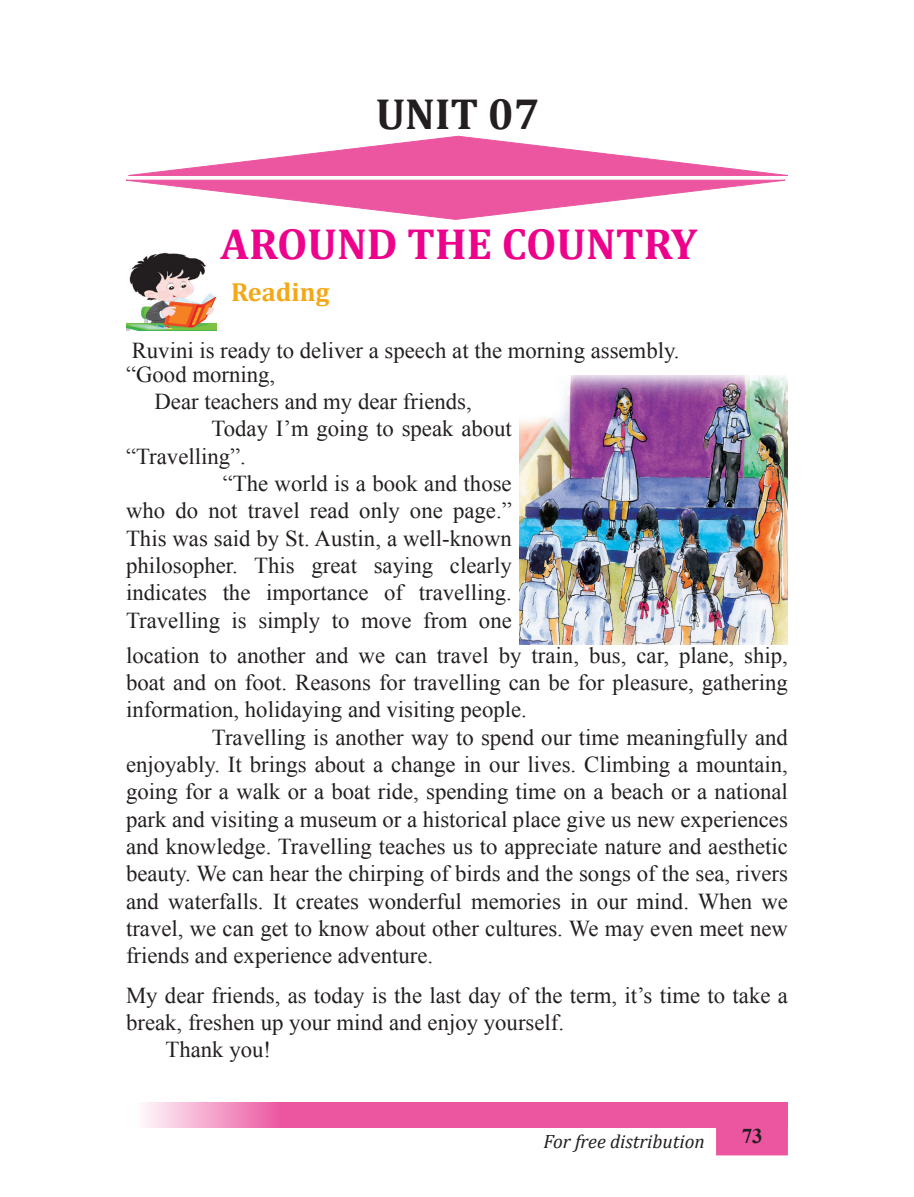
<style>
.page{position:relative;width:914px;height:1197px;background:#fff}
.page>*{position:absolute;margin:0;border:0;box-sizing:border-box;transform-origin:0 0}
.t1{font:700 43.75px "Cambria";color:#ed028c}
.t2{font:700 43.75px "Cambria";color:#231f20}
.t3{font:700 26.25px "Cambria";color:#f3a817}
.t4{font:22.75px/27.3px "Times New Roman";color:#231f20;text-align:justify}
.t5{font:700 21px "Times New Roman";color:#231f20}
.t6{font:italic 19.25px "Cambria";color:#231f20}
</style>
<div class="page">
<div style="left:716px;top:1102px;width:72px;height:53px;background:#ec56a0;border:3px solid #ec56a0"></div>
<svg style="left:144px;top:1102px;width:644px;height:26px;background:#ed67a9"></svg>
<svg style="left:126px;top:135px;width:662px;height:85px"></svg>
<img style="left:126px;top:252px;width:91px;height:79px">
<img style="left:519px;top:376px;width:269px;height:268px">
<h1 class="t2" style="left:376px;top:83px;width:165px">UNIT 07</h1>
<h1 class="t1" style="left:220px;top:213px;width:478px">AROUND THE COUNTRY</h1>
<p class="t3" style="left:231px;top:274px;width:100px">Reading</p>
<p class="t4" style="left:126px;top:338px;width:555px;line-height:23.8px">Ruvini is ready to deliver a speech at the morning assembly. “Good morning,</p>
<p class="t4" style="left:154px;top:387px;width:319px">Dear teachers and my dear friends,</p>
<p class="t4" style="left:211px;top:415px;width:302px">Today I’m going to speak about</p>
<p class="t4" style="left:126px;top:442px;width:121px">“Travelling”.</p>
<p class="t4" style="left:223px;top:469px;width:290px">“The world is a book and those</p>
<p class="t4" style="left:126px;top:496px;width:387px">who do not travel read only one page.”</p>
<p class="t4" style="left:126px;top:524px;width:387px">This was said by St. Austin, a well-known</p>
<p class="t4" style="left:126px;top:551px;width:387px">philosopher. This great saying clearly</p>
<p class="t4" style="left:126px;top:578px;width:387px">indicates the importance of travelling.</p>
<p class="t4" style="left:126px;top:606px;width:387px">Travelling is simply to move from one</p>
<p class="t4" style="left:126px;top:641px;width:663px">location to another and we can travel by train, bus, car, plane, ship, boat and on foot. Reasons for travelling can be for pleasure, gathering information, holidaying and visiting people.</p>
<p class="t4" style="left:126px;top:723px;width:663px;text-indent:86px">Travelling is another way to spend our time meaningfully and enjoyably. It brings about a change in our lives. Climbing a mountain, going for a walk or a boat ride, spending time on a beach or a national park and visiting a museum or a historical place give us new experiences and knowledge. Travelling teaches us to appreciate nature and aesthetic beauty. We can hear the chirping of birds and the songs of the sea, rivers and waterfalls. It creates wonderful memories in our mind. When we travel, we can get to know about other cultures. We may even meet new friends and experience adventure.</p>
<p class="t4" style="left:126px;top:981px;width:663px">My dear friends, as today is the last day of the term, it’s time to take a</p>
<p class="t4" style="left:126px;top:1008px;width:439px">break, freshen up your mind and enjoy yourself.</p>
<p class="t4" style="left:165px;top:1035px;width:107px">Thank you!</p>
<p class="t6" style="left:543px;top:1128px;width:163px">For free distribution</p>
<p class="t5" style="left:741px;top:1121px;width:22px">73</p>
</div>
